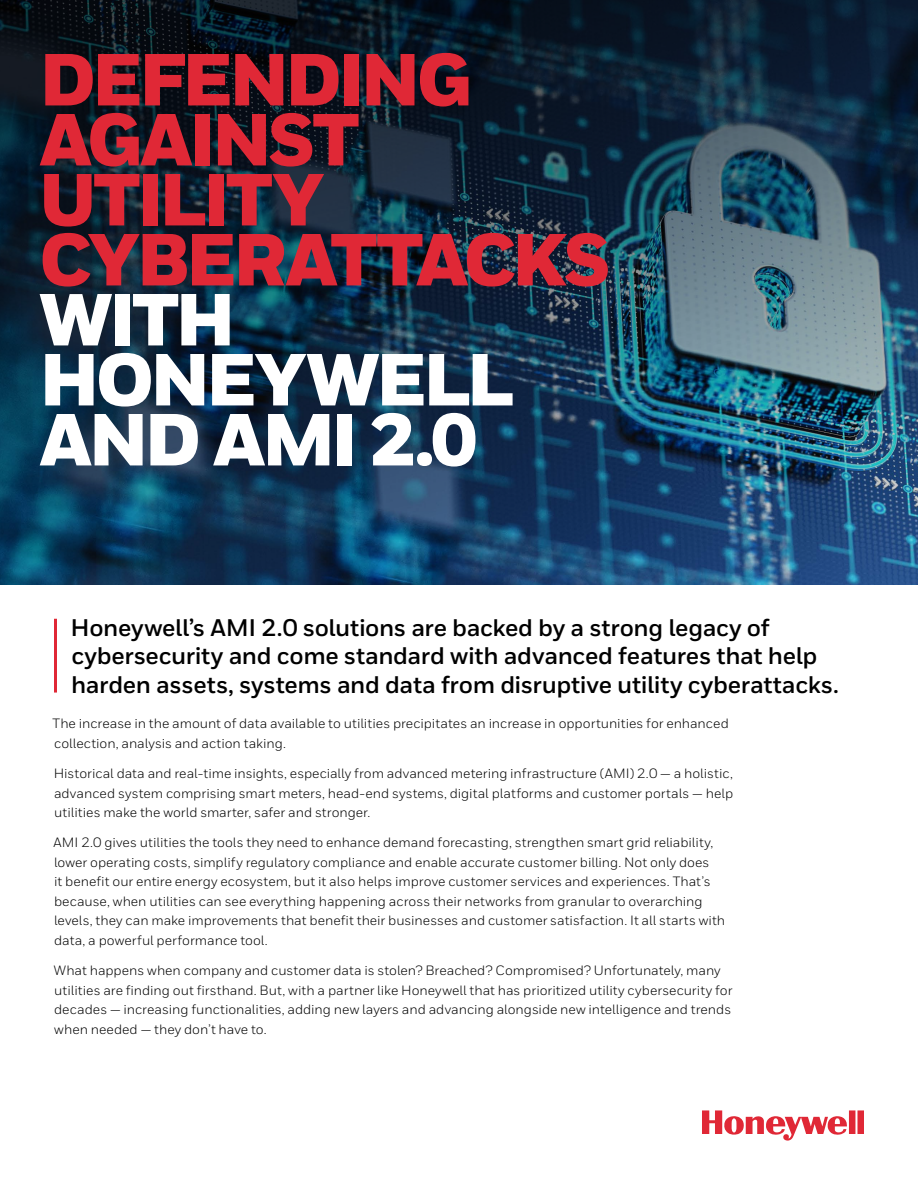
<style>
.page{position:relative;width:918px;height:1188px;background:#fff}
.page>*{position:absolute;margin:0;border:0;box-sizing:border-box;transform-origin:0 0}
.Title_50_40__T{font:900 73.5px/60px "Honeywell Sans";letter-spacing:-.055em;color:#e02836}
.Intro_Body{font:700 24px/28.5px "Honeywell Sans";letter-spacing:-.015em;color:#000}
.Body__span_all{font:13.5px/19.5px "Honeywell Sans";color:#000}
.s1{color:#fff}
</style>
<div class="page">
<img style="left:0;top:0;width:918px;height:585px">
<svg style="left:702px;top:1110px;width:162px;height:31px"></svg>
<hr style="left:54px;top:619px;width:3px;height:74px;background:#e02836">
<p class="Title_50_40__T" style="left:39px;top:53px;width:573px">DEFENDING<br>AGAINST<br>UTILITY<br>CYBERATTACKS<br><span class="s1">WITH<br>HONEYWELL<br>AND AMI 2.0</span></p>
<p class="Intro_Body" style="left:71px;top:614px;width:770px">Honeywell’s AMI 2.0 solutions are backed by a strong legacy of cybersecurity and come standard with advanced features that help harden assets, systems and data from disruptive utility cyberattacks.</p>
<p class="Body__span_all" style="left:52px;top:714px;width:678px">The increase in the amount of data available to utilities precipitates an increase in opportunities for enhanced collection, analysis and action taking.</p>
<p class="Body__span_all" style="left:54px;top:764px;width:681px;text-align:justify">Historical data and real-time insights, especially from advanced metering infrastructure (AMI) 2.0 — a holistic, advanced system comprising smart meters, head-end systems, digital platforms and customer portals — help utilities make the world smarter, safer and stronger.</p>
<p class="Body__span_all" style="left:54px;top:833px;width:673px">AMI 2.0 gives utilities the tools they need to enhance demand forecasting, strengthen smart grid reliability, lower operating costs, simplify regulatory compliance and enable accurate customer billing. Not only does<br>it benefit our entire energy ecosystem, but it also helps improve customer services and experiences. That’s because, when utilities can see everything happening across their networks from granular to overarching levels, they can make improvements that benefit their businesses and customer satisfaction. It all starts with data, a powerful performance tool.</p>
<p class="Body__span_all" style="left:54px;top:961px;width:680px">What happens when company and customer data is stolen? Breached? Compromised? Unfortunately, many utilities are finding out firsthand. But, with a partner like Honeywell that has prioritized utility cybersecurity for decades — increasing functionalities, adding new layers and advancing alongside new intelligence and trends when needed — they don’t have to.</p>
</div>
